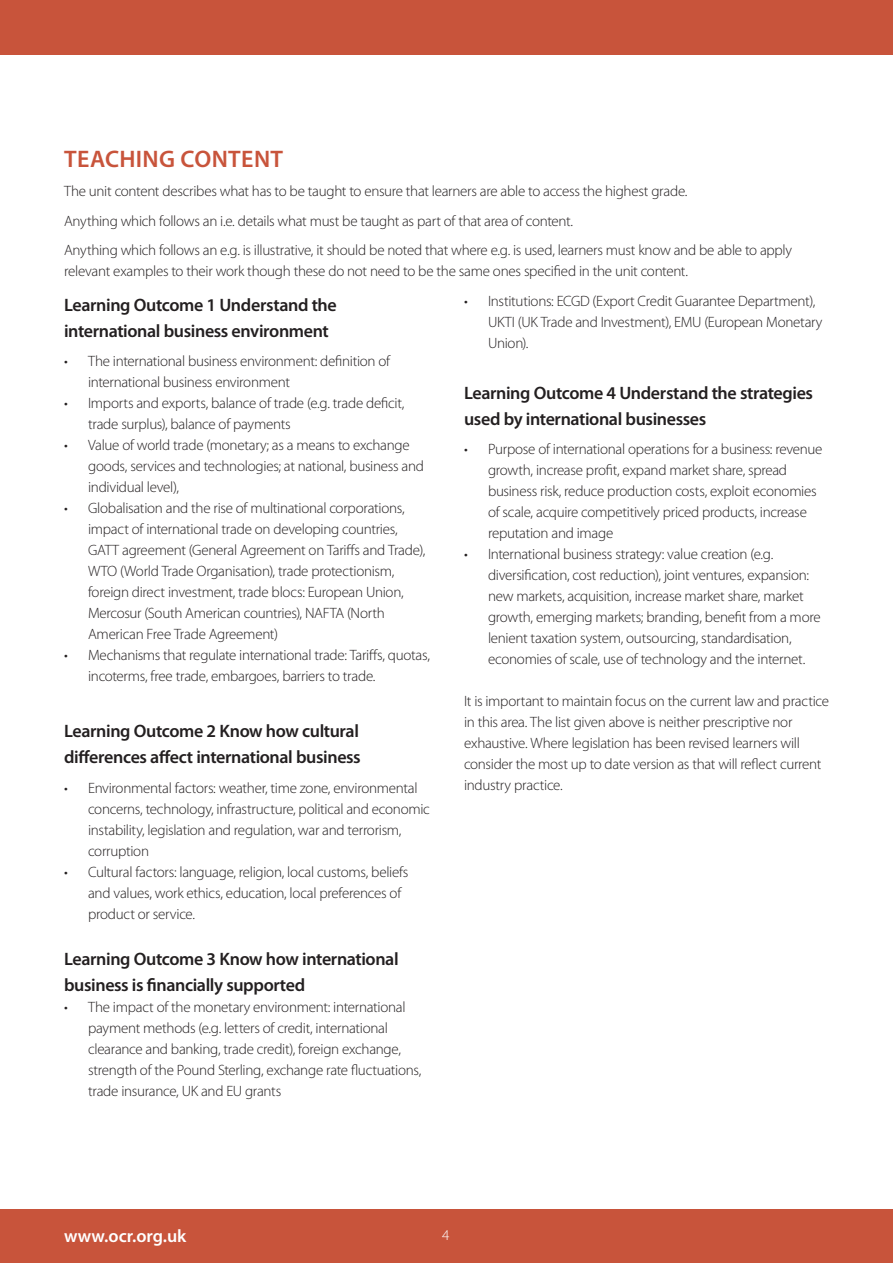
<style>
.page{position:relative;width:893px;height:1263px;background:#fff}
.page>*{position:absolute;margin:0;border:0;box-sizing:border-box;transform-origin:0 0}
.subhead{font:600 24px "Myriad Pro";letter-spacing:.015em;color:#c8543b}
.body{font:600 18px/25.8px "Myriad Pro";letter-spacing:-.02em;color:#231f20}
.t1{font:600 18px "Myriad Pro";color:#fff}
.body-2{font:300 15px/21px "Myriad Pro";letter-spacing:-.02em;color:#231f20}
.t2{font:300 15px "Myriad Pro";color:#fff}
</style>
<div class="page">
<div style="left:0;top:1209px;width:893px;height:54px;background:#c8543b"></div>
<div style="left:0;top:0;width:893px;height:54px;background:#c8543b"></div>
<p class="subhead" style="left:64px;top:143px;width:220px">TEACHING CONTENT</p>
<p class="body-2" style="left:64px;top:181px;width:625px">The unit content describes what has to be taught to ensure that learners are able to access the highest grade.</p>
<p class="body-2" style="left:64px;top:211px;width:511px">Anything which follows an i.e. details what must be taught as part of that area of content.</p>
<p class="body-2" style="left:64px;top:240px;width:730px">Anything which follows an e.g. is illustrative, it should be noted that where e.g. is used, learners must know and be able to apply relevant examples to their work though these do not need to be the same ones specified in the unit content.</p>
<p class="body" style="left:64px;top:291px;width:274px">Learning Outcome 1 Understand the international business environment</p>
<p class="body-2" style="left:88px;top:351px;width:304px;text-indent:-24px">• The international business environment: definition of international business environment</p>
<p class="body-2" style="left:88px;top:393px;width:318px;text-indent:-24px">• Imports and exports, balance of trade (e.g. trade deficit, trade surplus), balance of payments</p>
<p class="body-2" style="left:88px;top:435px;width:337px;text-indent:-24px">• Value of world trade (monetary; as a means to exchange goods, services and technologies; at national, business and individual level),</p>
<p class="body-2" style="left:88px;top:498px;width:339px;text-indent:-24px">• Globalisation and the rise of multinational corporations, impact of international trade on developing countries, GATT agreement (General Agreement on Tariffs and Trade), WTO (World Trade Organisation), trade protectionism, foreign direct investment, trade blocs: European Union, Mercosur (South American countries), NAFTA (North American Free Trade Agreement)</p>
<p class="body-2" style="left:88px;top:645px;width:343px;text-indent:-24px">• Mechanisms that regulate international trade: Tariffs, quotas, incoterms, free trade, embargoes, barriers to trade.</p>
<p class="body-2" style="left:488px;top:291px;width:336px;text-indent:-24px">• Institutions: ECGD (Export Credit Guarantee Department),<br>UKTI (UK Trade and Investment), EMU (European Monetary<br>Union).</p>
<p class="body" style="left:464px;top:380px;width:351px">Learning Outcome 4 Understand the strategies used by international businesses</p>
<p class="body-2" style="left:488px;top:439px;width:336px;text-indent:-24px">• Purpose of international operations for a business: revenue growth, increase profit, expand market share, spread business risk, reduce production costs, exploit economies of scale, acquire competitively priced products, increase reputation and image</p>
<p class="body-2" style="left:488px;top:544px;width:334px;text-indent:-24px">• International business strategy: value creation (e.g. diversification, cost reduction), joint ventures, expansion: new markets, acquisition, increase market share, market growth, emerging markets; branding, benefit from a more lenient taxation system, outsourcing, standardisation, economies of scale, use of technology and the internet.</p>
<p class="body-2" style="left:464px;top:691px;width:367px">It is important to maintain focus on the current law and practice in this area. The list given above is neither prescriptive nor exhaustive. Where legislation has been revised learners will consider the most up to date version as that will reflect current industry practice.</p>
<p class="body" style="left:64px;top:718px;width:298px">Learning Outcome 2 Know how cultural differences affect international business</p>
<p class="body-2" style="left:88px;top:777px;width:343px;text-indent:-24px">• Environmental factors: weather, time zone, environmental concerns, technology, infrastructure, political and economic instability, legislation and regulation, war and terrorism, corruption</p>
<p class="body-2" style="left:88px;top:861px;width:322px;text-indent:-24px">• Cultural factors: language, religion, local customs, beliefs and values, work ethics, education, local preferences of product or service.</p>
<p class="body" style="left:64px;top:946px;width:336px">Learning Outcome 3 Know how international business is financially supported</p>
<p class="body-2" style="left:88px;top:997px;width:335px;text-indent:-24px">• The impact of the monetary environment: international payment methods (e.g. letters of credit, international clearance and banking, trade credit), foreign exchange, strength of the Pound Sterling, exchange rate fluctuations, trade insurance, UK and EU grants</p>
<p class="t1" style="left:64px;top:1225px;width:124px">www.ocr.org.uk</p>
<p class="t2" style="left:442px;top:1226px;width:9px">4</p>
</div>
